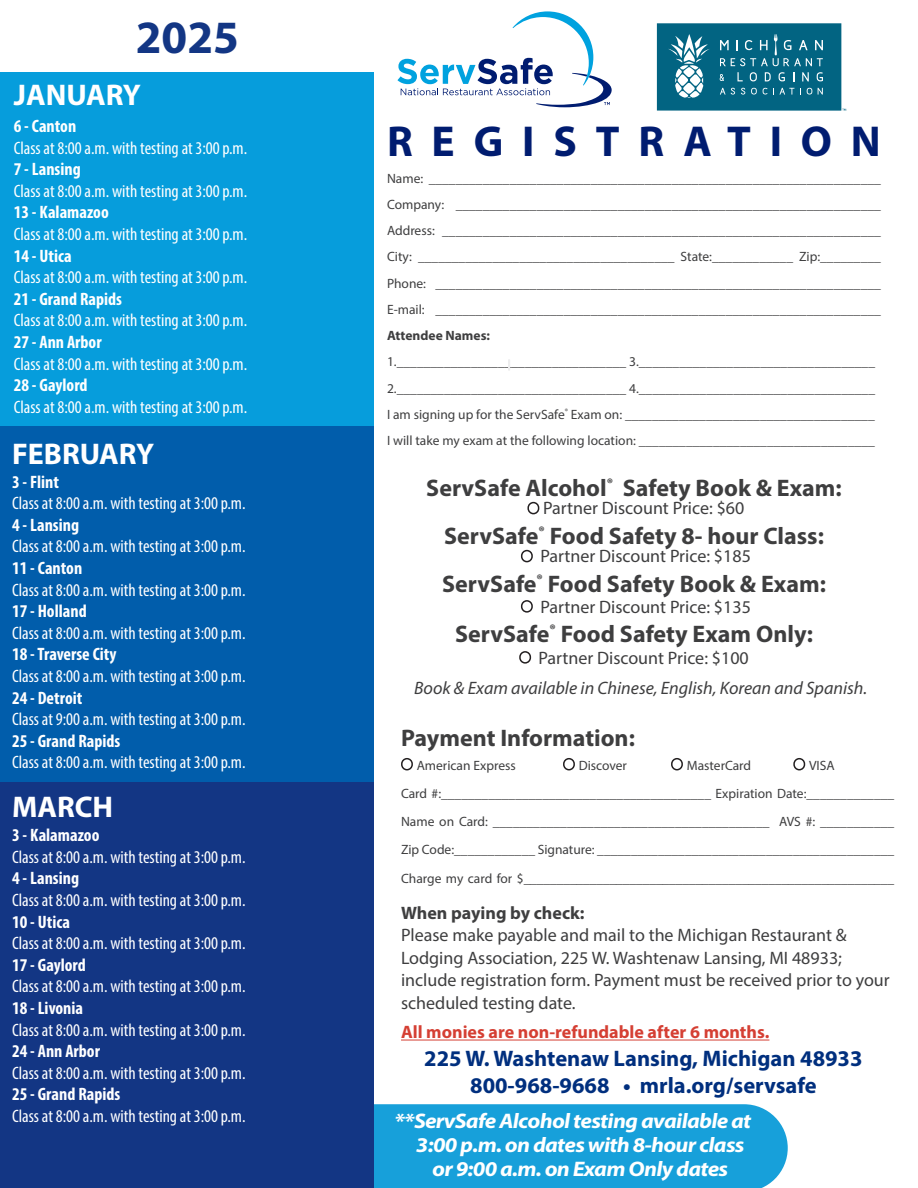
<style>
.page{position:relative;width:918px;height:1188px;background:#fff}
.page>*{position:absolute;margin:0;border:0;box-sizing:border-box;transform-origin:0 0}
.t1{font:700 46.5px "Myriad Pro";color:#133684}
.t2{font:700 43.5px "Myriad Pro";letter-spacing:.435em;color:#001c70}
.t3{font:700 30px "Myriad Pro";color:#fff}
.t4{font:700 24px "Myriad Pro";color:#3e3e3f}
.t5{font:700 22.5px "Myriad Pro";color:#002f7e}
.t6{font:italic 700 21.15px "Myriad Pro";letter-spacing:-.03em;color:#fff;scale:1.09 1}
.t7{font:condensed 18px "Myriad Pro";color:#fff}
.t8{font:18px/22.5px "Myriad Pro";color:#3e3e3f}
.t9{font:700 condensed 18px "Myriad Pro";color:#fff}
.t10{font:italic 18px/30px "Myriad Pro";color:#3e3e3f;text-align:center}
.t11{font:700 18px "Myriad Pro";color:#d53f33}
.t12{font:700 18px "Myriad Pro";color:#3e3e3f}
.t13{font:13.5px "Myriad Pro";color:#3e3e3f}
.t14{font:700 13.5px "Myriad Pro";color:#3e3e3f}
.s1{font-style:normal}
</style>
<div class="page">
<div style="left:373px;top:1104px;width:415px;height:84px;background:#17a0da"></div>
<hr style="left:401px;top:1040px;width:368px;height:1px;background:#d53f33">
<div style="left:401px;top:758px;width:12px;height:12px;border:2px solid #231f20;border-radius:5px"></div>
<div style="left:563px;top:758px;width:12px;height:12px;border:2px solid #231f20;border-radius:5px"></div>
<div style="left:671px;top:758px;width:12px;height:12px;border:2px solid #231f20;border-radius:5px"></div>
<div style="left:793px;top:758px;width:12px;height:12px;border:2px solid #231f20;border-radius:5px"></div>
<svg style="left:397px;top:11px;width:215px;height:96px"></svg>
<svg style="left:508px;top:359px;width:2px;height:12px"></svg>
<div style="left:657px;top:23px;width:184px;height:88px;background:#026482"></div>
<svg style="left:668px;top:34px;width:42px;height:64px"></svg>
<svg style="left:720px;top:34px;width:103px;height:32px"></svg>
<svg style="left:720px;top:88px;width:15px;height:7px"></svg>
<svg style="left:741px;top:88px;width:4px;height:7px"></svg>
<svg style="left:751px;top:88px;width:6px;height:7px"></svg>
<svg style="left:763px;top:88px;width:31px;height:7px"></svg>
<svg style="left:807px;top:88px;width:5px;height:7px"></svg>
<svg style="left:818px;top:88px;width:5px;height:7px"></svg>
<svg style="left:720px;top:74px;width:4px;height:7px"></svg>
<svg style="left:737px;top:72px;width:6px;height:9px"></svg>
<svg style="left:750px;top:72px;width:7px;height:9px"></svg>
<svg style="left:765px;top:72px;width:6px;height:9px"></svg>
<svg style="left:779px;top:72px;width:6px;height:9px"></svg>
<svg style="left:802px;top:72px;width:7px;height:9px"></svg>
<svg style="left:817px;top:72px;width:6px;height:9px"></svg>
<div style="left:527px;top:502px;width:12px;height:12px;border:2px solid #231f20;border-radius:5px"></div>
<div style="left:521px;top:550px;width:12px;height:12px;border:2px solid #231f20;border-radius:5px"></div>
<div style="left:521px;top:600px;width:12px;height:13px;border:2px solid #231f20;border-radius:5px"></div>
<div style="left:519px;top:651px;width:12px;height:13px;border:2px solid #231f20;border-radius:5px"></div>
<div style="left:0;top:72px;width:373px;height:452px;background:#069ddc"></div>
<div style="left:0;top:773px;width:373px;height:415px;background:#133684"></div>
<div style="left:0;top:426px;width:373px;height:356px;background:#015dab"></div>
<p class="t1" style="left:136px;top:7px;width:105px">2025</p>
<p class="t3" style="left:14px;top:75px;width:129px">JANUARY</p>
<p class="t9" style="left:14px;top:115px;width:64px">6 - Canton</p>
<p class="t7" style="left:14px;top:137px;width:235px">Class at 8:00 a.m. with testing at 3:00 p.m.</p>
<p class="t9" style="left:14px;top:158px;width:68px">7 - Lansing</p>
<p class="t7" style="left:14px;top:180px;width:235px">Class at 8:00 a.m. with testing at 3:00 p.m.</p>
<p class="t9" style="left:14px;top:201px;width:97px">13 - Kalamazoo</p>
<p class="t7" style="left:14px;top:223px;width:235px">Class at 8:00 a.m. with testing at 3:00 p.m.</p>
<p class="t9" style="left:14px;top:244px;width:60px">14 - Utica</p>
<p class="t7" style="left:14px;top:266px;width:235px">Class at 8:00 a.m. with testing at 3:00 p.m.</p>
<p class="t9" style="left:14px;top:288px;width:110px">21 - Grand Rapids</p>
<p class="t7" style="left:14px;top:310px;width:235px">Class at 8:00 a.m. with testing at 3:00 p.m.</p>
<p class="t9" style="left:14px;top:331px;width:89px">27 - Ann Arbor</p>
<p class="t7" style="left:14px;top:353px;width:235px">Class at 8:00 a.m. with testing at 3:00 p.m.</p>
<p class="t9" style="left:14px;top:374px;width:75px">28 - Gaylord</p>
<p class="t7" style="left:14px;top:396px;width:235px">Class at 8:00 a.m. with testing at 3:00 p.m.</p>
<p class="t3" style="left:12px;top:434px;width:144px">FEBRUARY</p>
<p class="t9" style="left:12px;top:470px;width:48px">3 - Flint</p>
<p class="t7" style="left:12px;top:492px;width:235px">Class at 8:00 a.m. with testing at 3:00 p.m.</p>
<p class="t9" style="left:12px;top:514px;width:68px">4 - Lansing</p>
<p class="t7" style="left:12px;top:536px;width:235px">Class at 8:00 a.m. with testing at 3:00 p.m.</p>
<p class="t9" style="left:12px;top:557px;width:72px">11 - Canton</p>
<p class="t7" style="left:12px;top:579px;width:235px">Class at 8:00 a.m. with testing at 3:00 p.m.</p>
<p class="t9" style="left:12px;top:600px;width:76px">17 - Holland</p>
<p class="t7" style="left:12px;top:622px;width:235px">Class at 8:00 a.m. with testing at 3:00 p.m.</p>
<p class="t9" style="left:12px;top:643px;width:106px">18 - Traverse City</p>
<p class="t7" style="left:12px;top:665px;width:235px">Class at 8:00 a.m. with testing at 3:00 p.m.</p>
<p class="t9" style="left:12px;top:686px;width:72px">24 - Detroit</p>
<p class="t7" style="left:12px;top:708px;width:235px">Class at 9:00 a.m. with testing at 3:00 p.m.</p>
<p class="t9" style="left:12px;top:730px;width:110px">25 - Grand Rapids</p>
<p class="t7" style="left:12px;top:752px;width:235px">Class at 8:00 a.m. with testing at 3:00 p.m.</p>
<p class="t3" style="left:12px;top:787px;width:103px">MARCH</p>
<p class="t9" style="left:12px;top:824px;width:89px">3 - Kalamazoo</p>
<p class="t7" style="left:12px;top:846px;width:235px">Class at 8:00 a.m. with testing at 3:00 p.m.</p>
<p class="t9" style="left:12px;top:867px;width:68px">4 - Lansing</p>
<p class="t7" style="left:12px;top:889px;width:235px">Class at 8:00 a.m. with testing at 3:00 p.m.</p>
<p class="t9" style="left:12px;top:910px;width:60px">10 - Utica</p>
<p class="t7" style="left:12px;top:932px;width:235px">Class at 8:00 a.m. with testing at 3:00 p.m.</p>
<p class="t9" style="left:12px;top:954px;width:75px">17 - Gaylord</p>
<p class="t7" style="left:12px;top:976px;width:235px">Class at 8:00 a.m. with testing at 3:00 p.m.</p>
<p class="t9" style="left:12px;top:997px;width:73px">18 - Livonia</p>
<p class="t7" style="left:12px;top:1019px;width:235px">Class at 8:00 a.m. with testing at 3:00 p.m.</p>
<p class="t9" style="left:12px;top:1040px;width:89px">24 - Ann Arbor</p>
<p class="t7" style="left:12px;top:1062px;width:235px">Class at 8:00 a.m. with testing at 3:00 p.m.</p>
<p class="t9" style="left:12px;top:1083px;width:110px">25 - Grand Rapids</p>
<p class="t7" style="left:12px;top:1105px;width:235px">Class at 8:00 a.m. with testing at 3:00 p.m.</p>
<p class="t3" style="left:14px;top:217px;width:80px">APRIL</p>
<p class="t2" style="left:387px;top:113px;width:495px">REGISTRATION</p>
<p class="t13" style="left:387px;top:170px;width:495px">Name: ___________________________________________________________________</p>
<p class="t13" style="left:387px;top:196px;width:495px">Company: _______________________________________________________________</p>
<p class="t13" style="left:387px;top:222px;width:495px">Address: _________________________________________________________________</p>
<p class="t13" style="left:387px;top:249px;width:495px">City: ______________________________________ State:____________ Zip:_________</p>
<p class="t13" style="left:387px;top:275px;width:495px">Phone: __________________________________________________________________</p>
<p class="t13" style="left:387px;top:301px;width:495px">E-mail: __________________________________________________________________</p>
<p class="t14" style="left:387px;top:327px;width:105px">Attendee Names:</p>
<p class="t13" style="left:387px;top:354px;width:490px">1.__________________________________ 3.___________________________________</p>
<p class="t13" style="left:387px;top:380px;width:490px">2.__________________________________ 4.___________________________________</p>
<p class="t13" style="left:387px;top:406px;width:489px">I am signing up for the ServSafe<sup>®</sup> Exam on: _____________________________________</p>
<p class="t13" style="left:387px;top:432px;width:490px">I will take my exam at the following location: ___________________________________</p>
<p class="t4" style="left:426px;top:473px;width:417px">ServSafe Alcohol<sup>®</sup> Safety Book &amp; Exam:</p>
<p class="t8" style="left:543px;top:497px;width:203px">Partner Discount Price: $60</p>
<p class="t4" style="left:444px;top:521px;width:381px">ServSafe<sup>®</sup> Food Safety 8- hour Class:</p>
<p class="t8" style="left:540px;top:545px;width:212px">Partner Discount Price: $185</p>
<p class="t4" style="left:442px;top:569px;width:385px">ServSafe<sup>®</sup> Food Safety Book &amp; Exam:</p>
<p class="t8" style="left:540px;top:595px;width:212px">Partner Discount Price: $135</p>
<p class="t4" style="left:455px;top:618px;width:359px">ServSafe<sup>®</sup> Food Safety Exam Only:</p>
<p class="t10" style="left:414px;top:642px;width:455px"><span class="s1">Partner Discount Price: $100<br></span>Book &amp; Exam available in Chinese, English, Korean and Spanish.</p>
<p class="t4" style="left:401px;top:722px;width:235px">Payment Information:</p>
<p class="t13" style="left:417px;top:758px;width:101px">American Express</p>
<p class="t13" style="left:579px;top:758px;width:50px">Discover</p>
<p class="t13" style="left:687px;top:758px;width:66px">MasterCard</p>
<p class="t13" style="left:809px;top:758px;width:27px">VISA</p>
<p class="t13" style="left:401px;top:785px;width:495px">Card #:________________________________________ Expiration Date:_____________</p>
<p class="t13" style="left:401px;top:813px;width:495px">Name on Card: _________________________________________ AVS #: ___________</p>
<p class="t13" style="left:401px;top:841px;width:495px">Zip Code:____________ Signature: ____________________________________________</p>
<p class="t13" style="left:401px;top:870px;width:495px">Charge my card for $________________________________________________________</p>
<p class="t12" style="left:401px;top:901px;width:185px">When paying by check:</p>
<p class="t8" style="left:401px;top:924px;width:490px">Please make payable and mail to the Michigan Restaurant &amp; Lodging Association, 225 W. Washtenaw Lansing, MI 48933; include registration form. Payment must be received prior to your scheduled testing date.</p>
<p class="t11" style="left:401px;top:1020px;width:370px">All monies are non-refundable after 6 months.</p>
<p class="t5" style="left:424px;top:1044px;width:440px">225 W. Washtenaw Lansing, Michigan 48933</p>
<p class="t5" style="left:470px;top:1071px;width:348px">800-968-9668 • mrla.org/servsafe</p>
<p class="t6" style="left:395px;top:1107px;width:329px">**ServSafe Alcohol testing available at</p>
<p class="t6" style="left:416px;top:1131px;width:304px">3:00 p.m. on dates with 8-hour class</p>
<p class="t6" style="left:433px;top:1155px;width:274px">or 9:00 a.m. on Exam Only dates</p>
</div>
